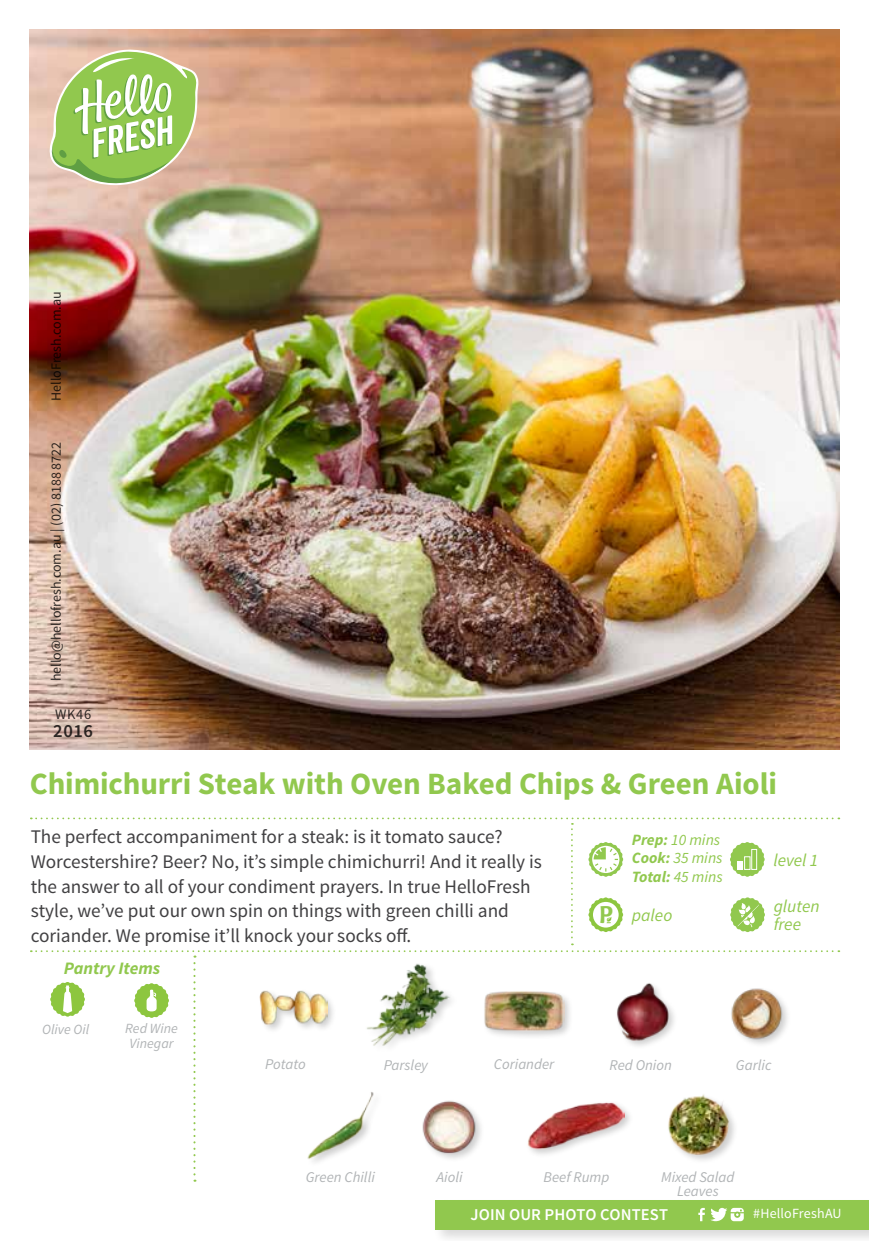
<style>
.page{position:relative;width:869px;height:1241px;background:#fff}
.page>*{position:absolute;margin:0;border:0;box-sizing:border-box;transform-origin:0 0}
.t1{font:700 30.97px "Source Sans Pro";letter-spacing:-.005em;color:#91c84e}
.t2{font:700 24.85px "Capucine Basic";color:#91c84e}
.t3{font:19.25px/24.5px "Source Sans Pro";color:#414042}
.t4{font:600 18.55px "Source Sans Pro";color:#000}
.t5{font:italic 17.5px/18.6px "Source Sans Pro";color:#91c84e}
.t6{font:italic 700 17.5px "Source Sans Pro";color:#91c84e}
.t7{font:600 16.45px "Source Sans Pro";letter-spacing:.005em;color:#fff}
.t8{font:italic 15.75px/18.9px "Source Sans Pro";color:#91c84e}
.t9{font:italic 14.88px/14.5px "Source Sans Pro";color:#b1b4b6;text-align:center}
.t10{font:14.53px "Source Sans Pro";color:#000}
.t11{font:14px "Source Sans Pro";color:#000}
.t12{font:italic 14px/14.5px "Source Sans Pro";color:#b1b4b6;text-align:center}
.t13{font:14px "Source Sans Pro";letter-spacing:.01em;color:#fff}
.s1{font-weight:700}
</style>
<div class="page">
<img style="left:30px;top:30px;width:808px;height:719px">
<svg style="left:50px;top:50px;width:148px;height:135px"></svg>
<div style="left:432px;top:1197px;width:436px;height:43px;background:#000;opacity:.15"></div>
<div style="left:435px;top:1199px;width:433px;height:29px;background:#91c84e"></div>
<svg style="left:698px;top:1207px;width:6px;height:13px"></svg>
<svg style="left:710px;top:1207px;width:33px;height:13px"></svg>
<svg style="left:31px;top:817px;width:808px;height:364px"></svg>
<p class="t11" style="left:47px;top:401px;width:111px;rotate:-90deg">HelloFresh.com.au</p>
<p class="t11" style="left:47px;top:681px;width:241px;rotate:-90deg">hello@hellofresh.com.au | (02) 8188 8722</p>
<p class="t10" style="left:55px;top:705px;width:38px">WK46</p>
<p class="t4" style="left:53px;top:719px;width:41px">2016</p>
<h1 class="t1" style="left:30px;top:763px;width:748px">Chimichurri Steak with Oven Baked Chips &amp; Green Aioli</h1>
<p class="t3" style="left:31px;top:825px;width:512px">The perfect accompaniment for a steak: is it tomato sauce?<br>Worcestershire? Beer? No, it’s simple chimichurri! And it really is the answer to all of your condiment prayers. In true HelloFresh style, we’ve put our own spin on things with green chilli and coriander. We promise it’ll knock your socks off.</p>
<p class="t8" style="left:631px;top:829px;width:92px"><span class="s1">Prep:</span> 10 mins<br><span class="s1">Cook:</span> 35 mins<br><span class="s1">Total:</span> 45 mins</p>
<p class="t5" style="left:773px;top:850px;width:46px">level 1</p>
<p class="t2" style="left:599px;top:895px;width:15px">P</p>
<p class="t5" style="left:773px;top:896px;width:47px">gluten free</p>
<p class="t5" style="left:631px;top:905px;width:42px">paleo</p>
<p class="t6" style="left:64px;top:956px;width:98px">Pantry Items</p>
<p class="t12" style="left:42px;top:1021px;width:48px">Olive Oil</p>
<p class="t12" style="left:125px;top:1021px;width:54px">Red Wine<br>Vinegar</p>
<p class="t9" style="left:265px;top:1056px;width:42px">Potato</p>
<p class="t9" style="left:383px;top:1057px;width:46px">Parsley</p>
<p class="t9" style="left:493px;top:1056px;width:62px">Coriander</p>
<p class="t9" style="left:735px;top:1057px;width:37px">Garlic</p>
<p class="t9" style="left:609px;top:1057px;width:64px">Red Onion</p>
<p class="t9" style="left:306px;top:1169px;width:70px">Green Chilli</p>
<p class="t9" style="left:436px;top:1169px;width:27px">Aioli</p>
<p class="t9" style="left:543px;top:1169px;width:67px">Beef Rump</p>
<p class="t9" style="left:661px;top:1169px;width:75px">Mixed Salad<br>Leaves</p>
<p class="t7" style="left:470px;top:1203px;width:199px">JOIN OUR PHOTO CONTEST</p>
<p class="t13" style="left:753px;top:1204px;width:90px">#HelloFreshAU</p>
</div>
